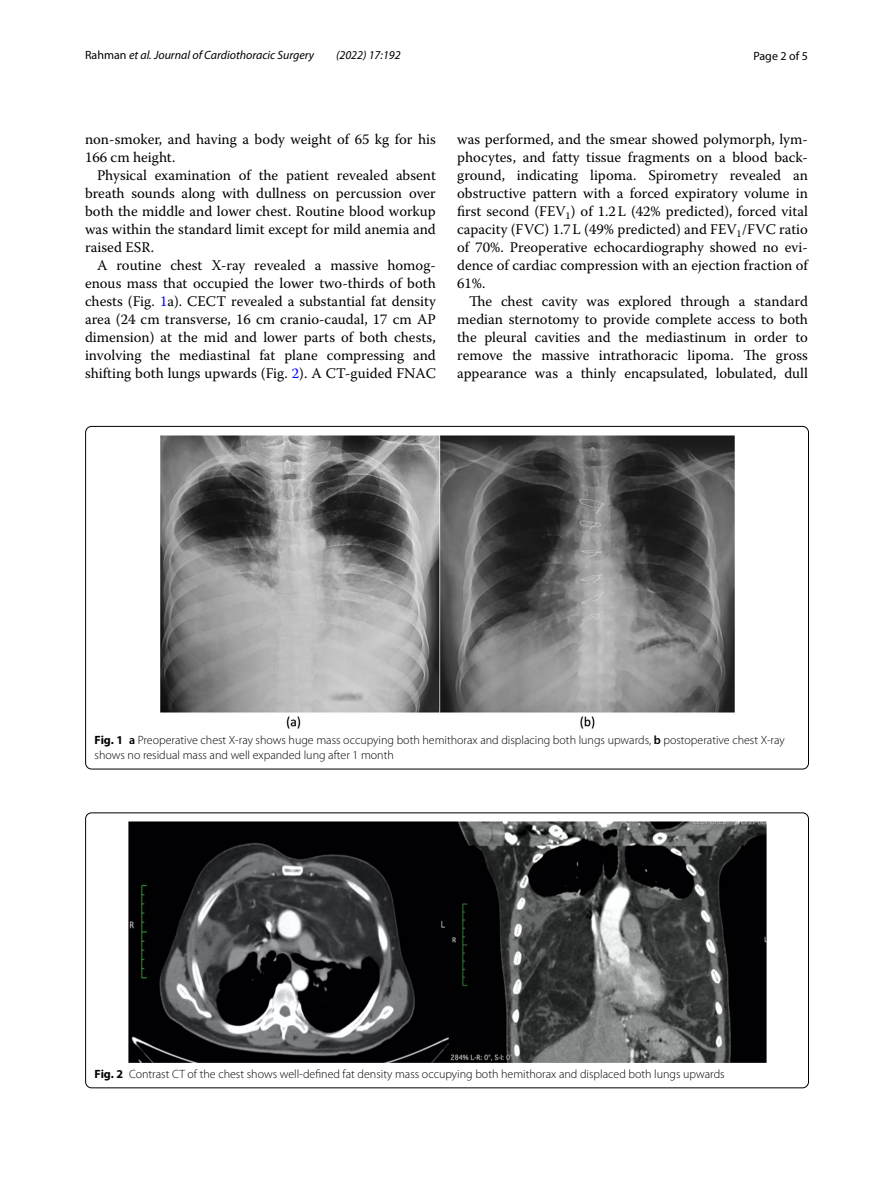
<style>
.page{position:relative;width:893px;height:1187px;background:#fff}
.page>*{position:absolute;margin:0;border:0;box-sizing:border-box;transform-origin:0 0}
.t1{font:14.7px/18px "Warnock Pro";color:#000;text-align:justify}
.t2{font:300 12px/15px "Myriad Pro";color:#000}
.t3{font:italic 12px "Myriad Pro";color:#000}
.t4{font:12px "Myriad Pro";color:#000}
.s1{font-style:normal}
.s2{color:#00f}
.s3{font-weight:700}
.s4{font-weight:600}
</style>
<div class="page">
<img style="left:160px;top:435px;width:574px;height:294px">
<img style="left:128px;top:821px;width:638px;height:241px">
<p class="t3" style="left:85px;top:48px;width:231px"><span class="s1">Rahman</span> et al. Journal of Cardiothoracic Surgery</p>
<p class="t3" style="left:336px;top:48px;width:66px">(2022) 17:192</p>
<p class="t4" style="left:753px;top:48px;width:56px">Page 2 of 5</p>
<p class="t1" style="left:85px;top:130px;width:352px">non-smoker, and having a body weight of 65 kg for his<br>166 cm height.</p>
<p class="t1" style="left:85px;top:166px;width:352px;text-indent:12px">Physical examination of the patient revealed absent breath sounds along with dullness on percussion over both the middle and lower chest. Routine blood workup was within the standard limit except for mild anemia and raised ESR.</p>
<p class="t1" style="left:85px;top:256px;width:352px;text-indent:12px">A routine chest X-ray revealed a massive homog&shy;enous mass that occupied the lower two-thirds of both chests (Fig. <span class="s2">1</span>a). CECT revealed a substantial fat density area (24 cm transverse, 16 cm cranio-caudal, 17 cm AP dimension) at the mid and lower parts of both chests, involving the mediastinal fat plane compressing and shifting both lungs upwards (Fig. <span class="s2">2</span>). A CT-guided FNAC</p>
<p class="t1" style="left:457px;top:130px;width:352px">was performed, and the smear showed polymorph, lym&shy;phocytes, and fatty tissue fragments on a blood back&shy;ground, indicating lipoma. Spirometry revealed an obstructive pattern with a forced expiratory volume in first second (FEV<sub>1</sub>) of 1.2L (42% predicted), forced vital capacity (FVC) 1.7L (49% predicted) and FEV<sub>1</sub>/FVC ratio of 70%. Preoperative echocardiography showed no evi&shy;dence of cardiac compression with an ejection fraction of 61%.</p>
<p class="t1" style="left:457px;top:292px;width:352px;text-indent:12px">The chest cavity was explored through a standard median sternotomy to provide complete access to both the pleural cavities and the mediastinum in order to remove the massive intrathoracic lipoma. The gross appearance was a thinly encapsulated, lobulated, dull</p>
<p class="t2" style="left:95px;top:732px;width:692px"><span class="s3">Fig. 1</span> <span class="s4">a</span> Preoperative chest X-ray shows huge mass occupying both hemithorax and displacing both lungs upwards, <span class="s4">b</span> postoperative chest X-ray shows no residual mass and well expanded lung after 1 month</p>
<p class="t2" style="left:95px;top:1066px;width:632px"><span class="s3">Fig. 2</span> Contrast CT of the chest shows well-defined fat density mass occupying both hemithorax and displaced both lungs upwards</p>
</div>
